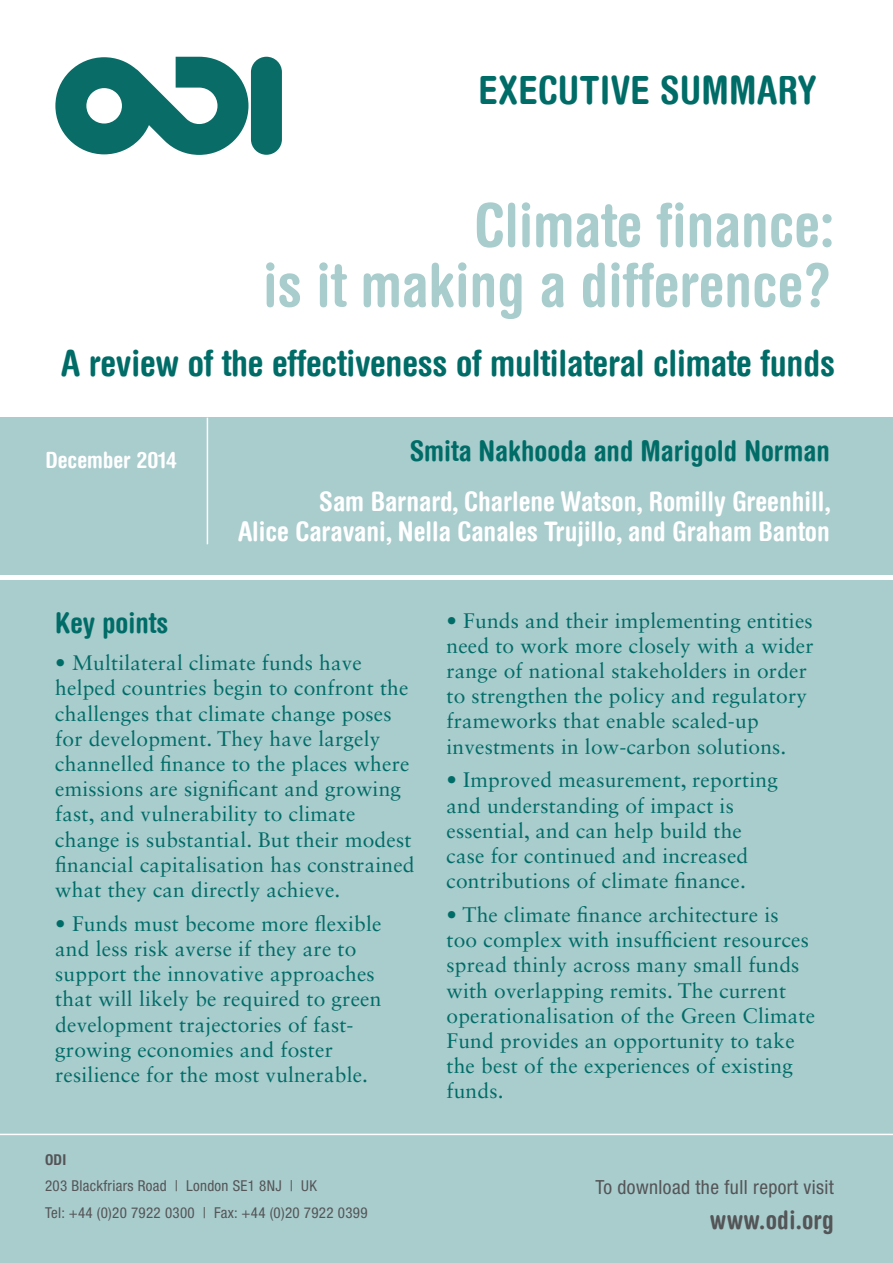
<style>
.page{position:relative;width:893px;height:1263px;background:#fff}
.page>*{position:absolute;margin:0;border:0;box-sizing:border-box;transform-origin:0 0}
.TITLE_1{font:700 condensed 60px "Helvetica Rounded LT";color:#a9cccd}
.EXEC_SUMM{font:700 condensed 39px "Helvetica Rounded LT";letter-spacing:.01em;color:#006c67}
.AUTHOR{font:700 condensed 36px "Helvetica Rounded LT";letter-spacing:-.005em;color:#006c67}
.AUTHOR-2{font:700 condensed 28.5px "Helvetica Rounded LT";color:#006c67}
.AUTHOR-3{font:700 condensed 27px "Helvetica Rounded LT";color:#fff}
.t1{font:700 condensed 25.5px "Helvetica Rounded LT";letter-spacing:.01em;color:#545557}
.AUTHOR-4{font:700 condensed 22.5px "Helvetica Rounded LT";color:#fff}
.KEY_POINTS_-_BULLETS{font:21px/25.2px "Sabon LT Std";letter-spacing:.01em;color:#006c67}
.t2{font:condensed 19.5px "Helvetica Neue LT Std";letter-spacing:.02em;color:#545557}
.ADDRESS{font:condensed 15px "Helvetica Neue LT Std";letter-spacing:.02em;color:#545557}
.ADDRESS-2{font:700 condensed 15px "Helvetica Neue LT Std";color:#545557}
</style>
<div class="page">
<div style="left:0;top:418px;width:893px;height:845px;background:#a9cccd"></div>
<hr style="left:0;top:575px;width:893px;height:4px;background:#fff">
<hr style="left:0;top:1134px;width:893px;height:1px;background:#fff">
<hr style="left:207px;top:418px;width:1px;height:126px;background:#fff">
<svg style="left:55px;top:57px;width:193px;height:98px"></svg>
<div style="left:251px;top:57px;width:31px;height:98px;background:#0a6c66;border-radius:15px"></div>
<p class="EXEC_SUMM" style="left:479px;top:66px;width:339px">EXECUTIVE SUMMARY</p>
<p class="TITLE_1" style="left:474px;top:189px;width:361px">Climate finance:</p>
<p class="TITLE_1" style="left:263px;top:249px;width:570px">is it making a difference?</p>
<p class="AUTHOR" style="left:61px;top:341px;width:775px">A review of the effectiveness of multilateral climate funds</p>
<p class="AUTHOR-4" style="left:46px;top:446px;width:133px">December 2014</p>
<p class="AUTHOR-2" style="left:410px;top:433px;width:422px">Smita Nakhooda and Marigold Norman</p>
<p class="AUTHOR-3" style="left:319px;top:485px;width:513px">Sam Barnard, Charlene Watson, Romilly Greenhill,</p>
<p class="AUTHOR-3" style="left:238px;top:515px;width:593px">Alice Caravani, Nella Canales Trujillo, and Graham Banton</p>
<p class="AUTHOR-2" style="left:55px;top:605px;width:114px">Key points</p>
<p class="KEY_POINTS_-_BULLETS" style="left:55px;top:650px;width:361px">• Multilateral climate funds have helped countries begin to confront the challenges that climate change poses for development. They have largely channelled finance to the places where emissions are significant and growing fast, and vulnerability to climate change is substantial. But their modest financial capitalisation has constrained what they can directly achieve.</p>
<p class="KEY_POINTS_-_BULLETS" style="left:55px;top:911px;width:328px">• Funds must become more flexible and less risk averse if they are to support the innovative approaches that will likely be required to green development trajectories of fast&shy;growing economies and foster resilience for the most vulnerable.</p>
<p class="ADDRESS-2" style="left:45px;top:1150px;width:23px">ODI</p>
<p class="ADDRESS" style="left:45px;top:1177px;width:273px">203 Blackfriars Road | London SE1 8NJ | UK</p>
<p class="ADDRESS" style="left:45px;top:1204px;width:324px">Tel: +44 (0)20 7922 0300 | Fax: +44 (0)20 7922 0399</p>
<p class="KEY_POINTS_-_BULLETS" style="left:446px;top:607px;width:369px">• Funds and their implementing entities need to work more closely with a wider range of national stakeholders in order to strengthen the policy and regulatory frameworks that enable scaled-up investments in low-carbon solutions.</p>
<p class="KEY_POINTS_-_BULLETS" style="left:446px;top:767px;width:333px">• Improved measurement, reporting and understanding of impact is essential, and can help build the case for continued and increased contributions of climate finance.</p>
<p class="KEY_POINTS_-_BULLETS" style="left:446px;top:902px;width:370px">• The climate finance architecture is<br>too complex with insufficient resources spread thinly across many small funds with overlapping remits. The current operationalisation of the Green Climate Fund provides an opportunity to take the best of the experiences of existing funds.</p>
<p class="t2" style="left:595px;top:1176px;width:240px">To download the full report visit</p>
<p class="t1" style="left:710px;top:1204px;width:126px">www.odi.org</p>
</div>
